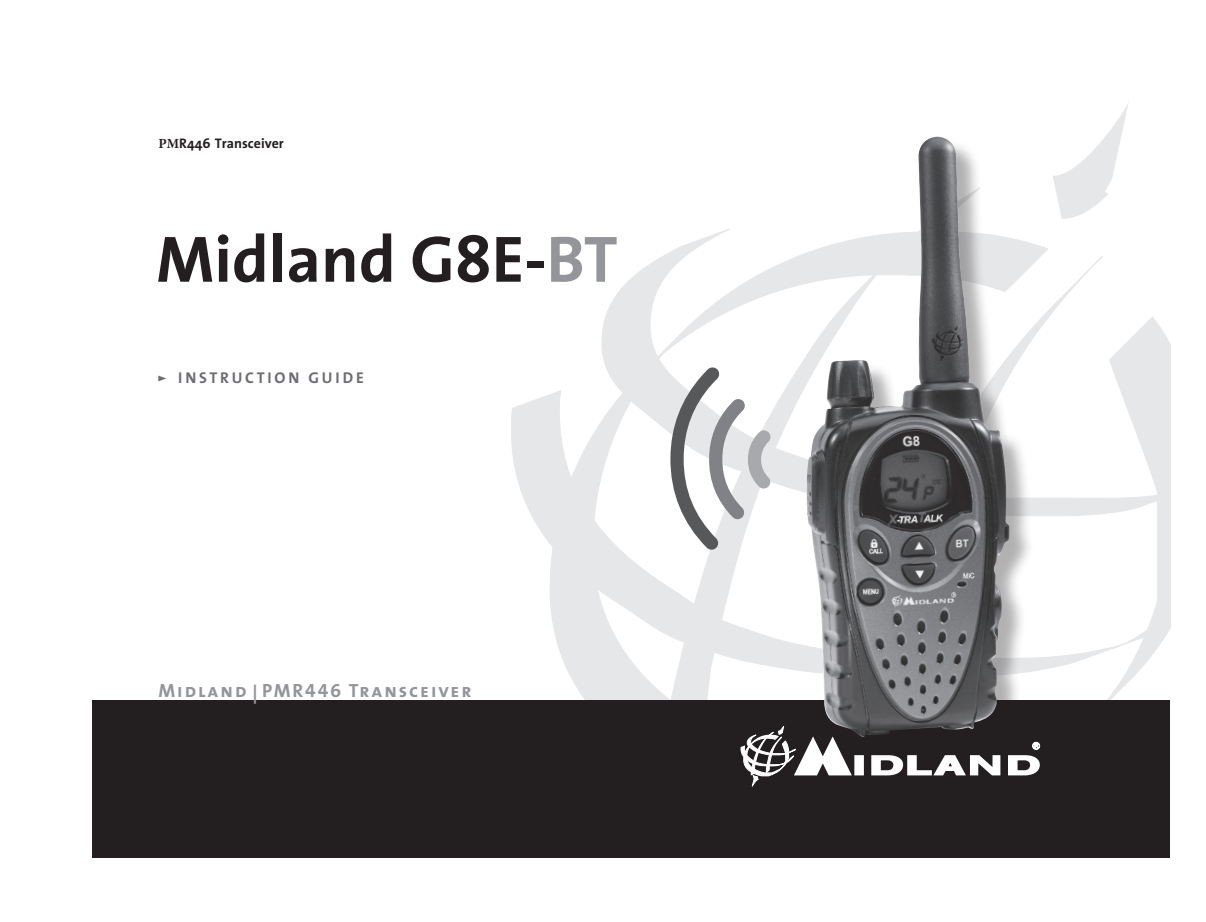
<style>
.page{position:relative;width:1206px;height:922px;background:#fff}
.page>*{position:absolute;margin:0;border:0;box-sizing:border-box;transform-origin:0 0}
.t1{font:700 66.2px "The Sans";color:#231f20}
.t2{font:19.2px "The Sans Bold Caps";letter-spacing:.1em;color:#939598}
.t3{font:700 15.6px "The Sans";letter-spacing:.18em;color:#6c6d70}
.t4{font:700 14px "The Sans";color:#231f20}
.s1{font-family:"Minion Pro"}
.s2{color:#939598}
.s3{font-family:"The Sans Bold Expert";font-weight:400}
</style>
<div class="page">
<svg style="left:571px;top:677px;width:562px;height:23px"></svg>
<svg style="left:658px;top:677px;width:148px;height:23px"></svg>
<svg style="left:601px;top:229px;width:569px;height:161px"></svg>
<svg style="left:511px;top:390px;width:659px;height:287px"></svg>
<svg style="left:1053px;top:104px;width:75px;height:115px"></svg>
<div style="left:92px;top:700px;width:1078px;height:158px;background:#231f20"></div>
<svg style="left:740px;top:726px;width:300px;height:61px"></svg>
<div style="left:808px;top:139px;width:225px;height:622px;background:#231f20;opacity:.35"></div>
<img style="left:806px;top:137px;width:203px;height:600px">
<svg style="left:670px;top:367px;width:101px;height:183px"></svg>
<p class="t4" style="left:158px;top:132px;width:127px"><span class="s1">PM</span>R446 Transceiver</p>
<h1 class="t1" style="left:156px;top:204px;width:463px">Midland G8E-<span class="s2">BT</span></h1>
<p class="t3" style="left:158px;top:365px;width:207px"><span class="s3">”</span> INSTRUCTION GUIDE</p>
<p class="t2" style="left:158px;top:675px;width:314px">Midland | PMR446 Transceiver</p>
</div>
